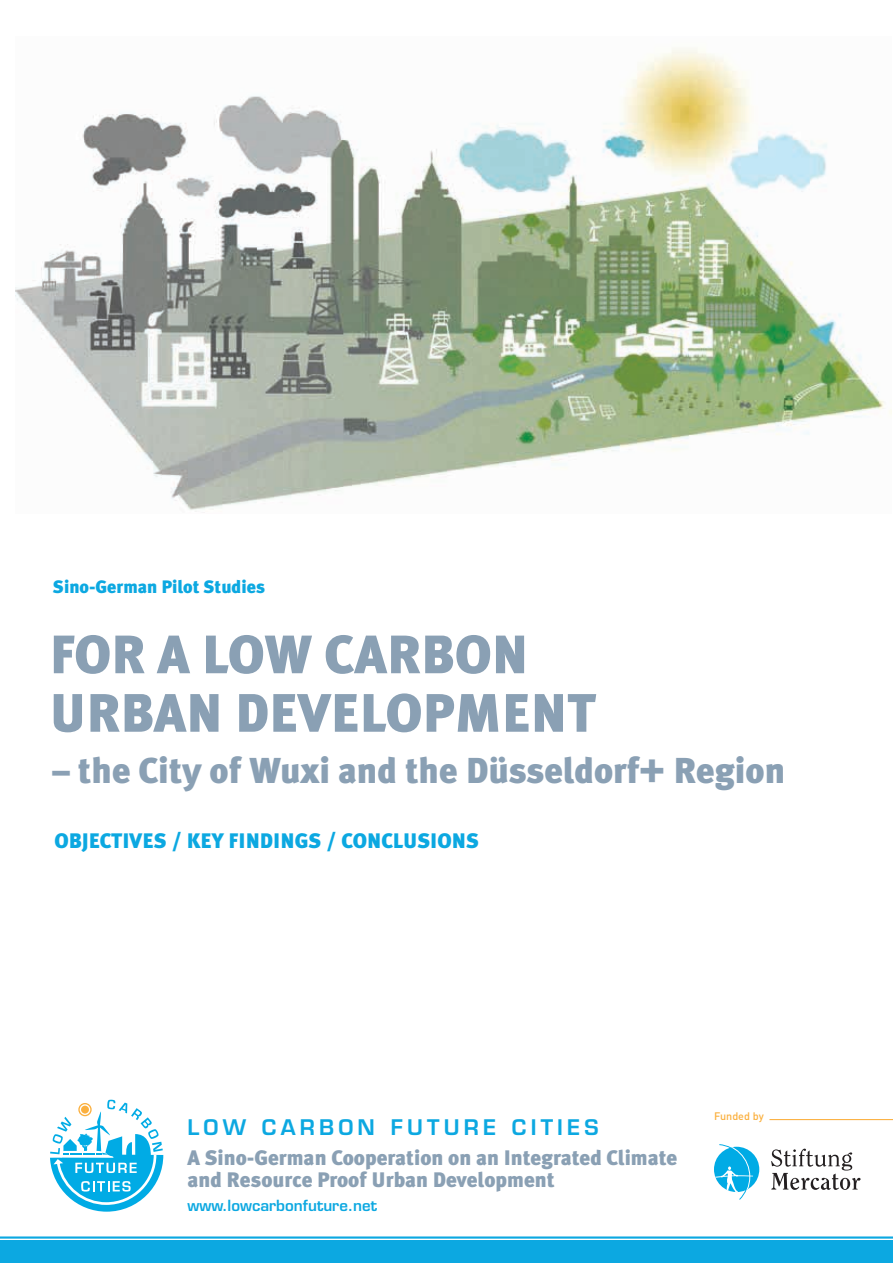
<style>
.page{position:relative;width:893px;height:1263px;background:#fff}
.page>*{position:absolute;margin:0;border:0;box-sizing:border-box;transform-origin:0 0}
.t1{font:900 54px/58.5px "Meta Plus";color:#8aa0b4}
.t2{font:900 36px "Meta Plus";color:#8aa0b4}
.t3{font:900 21px/22.5px "Meta Plus";color:#8aa0b4}
.t4{font:900 21px "Meta Plus";color:#0ca8e1}
.t5{font:600 21px "Eurostile LT Std";letter-spacing:.2em;color:#0ca8e1}
.t6{font:900 18px "Meta Plus";color:#0ca8e1}
.t7{font:600 15px "Eurostile LT Std";color:#0ca8e1}
.t8{font:500 10.8px "DIN Pro";color:#fbb03e}
</style>
<div class="page">
<hr style="left:0;top:1236px;width:893px;height:2px;background:#0ca8e1">
<div style="left:0;top:1241px;width:893px;height:22px;background:#0ca8e1"></div>
<div style="left:714px;top:1147px;width:45px;height:45px;background:#00abe5;border-radius:50%"></div>
<svg style="left:714px;top:1144px;width:39px;height:55px"></svg>
<svg style="left:771px;top:1148px;width:89px;height:42px"></svg>
<hr style="left:769px;top:1119px;width:124px;height:1px;background:#fbb03e">
<svg style="left:50px;top:1100px;width:113px;height:112px"></svg>
<img style="left:15px;top:48px;width:877px;height:465px">
<p class="t6" style="left:53px;top:576px;width:214px">Sino-German Pilot Studies</p>
<h1 class="t1" style="left:50px;top:625px;width:548px">for aLow Carbon<br>Urban Development</h1>
<h2 class="t2" style="left:53px;top:749px;width:734px">– the City of Wuxi and the Düsseldorf+ Region</h2>
<p class="t4" style="left:54px;top:828px;width:426px">Objectives / Key Findings / Conclusions</p>
<p class="t5" style="left:187px;top:1114px;width:413px">Low Carbon Future Cities</p>
<p class="t3" style="left:187px;top:1146px;width:491px">A Sino-German Cooperation on an I ntegrated Climate and Resource Proof U rban Development</p>
<p class="t7" style="left:187px;top:1196px;width:191px">www.lowcarbonfuture.net</p>
<p class="t8" style="left:714px;top:1108px;width:51px">Funded by</p>
</div>
